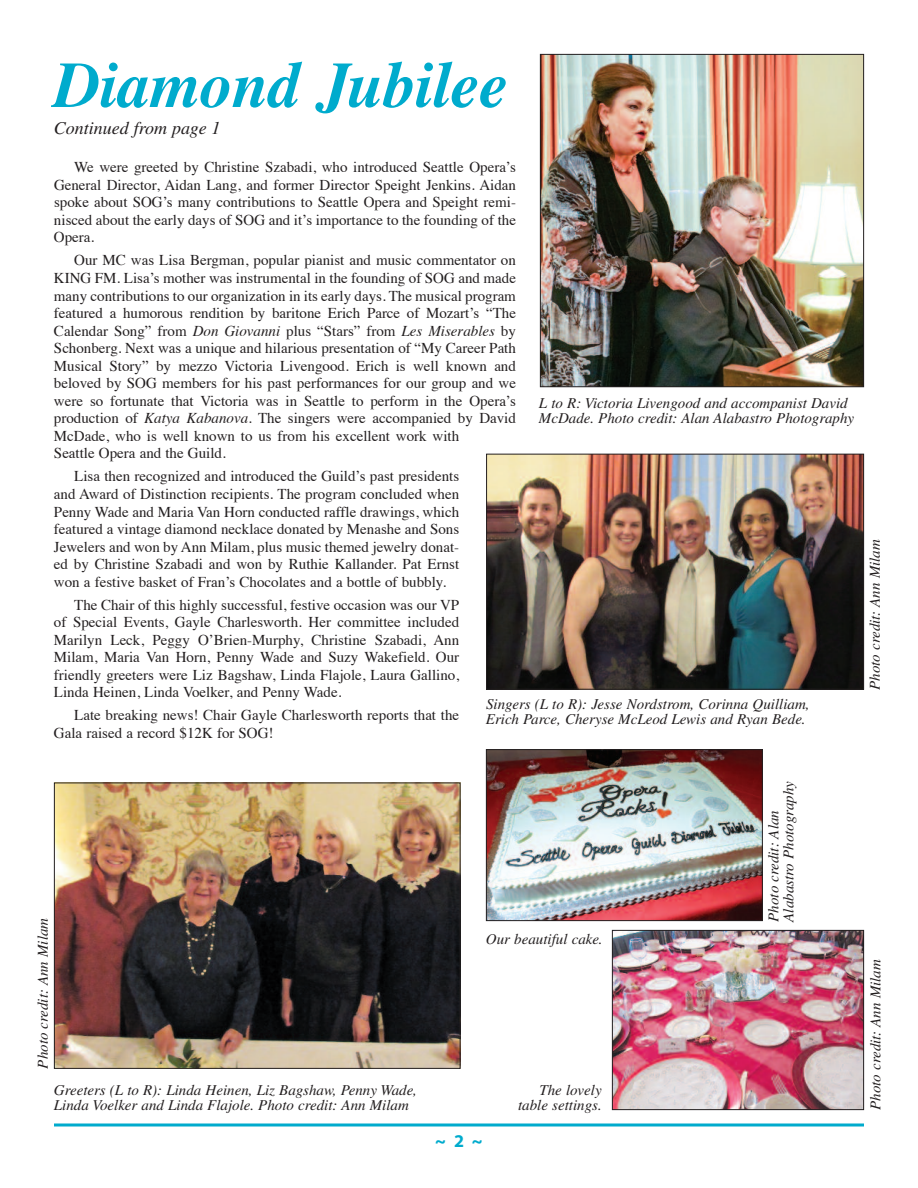
<style>
.page{position:relative;width:918px;height:1188px;background:#fff}
.page>*{position:absolute;margin:0;border:0;box-sizing:border-box;transform-origin:0 0}
.t1{font:italic 700 64.95px "Times";letter-spacing:-.005em;color:#00abcd}
.t2{font:italic 18px "Times";color:#231f20}
.t3{font:700 18px "Myriad";color:#00abcd}
.t4{font:15px/17.5px "Times";color:#231f20;text-align:justify}
.t5{font:italic 15px/15px "Times";color:#231f20}
.s1{font-style:italic}
</style>
<div class="page">
<hr style="left:54px;top:1124px;width:810px;height:2px;background:#00abcd">
<img style="left:542px;top:56px;width:320px;height:329px">
<div style="left:540px;top:54px;width:324px;height:333px;border:1px solid #231f20"></div>
<img style="left:56px;top:785px;width:403px;height:282px">
<div style="left:54px;top:783px;width:407px;height:286px;border:1px solid #231f20"></div>
<img style="left:488px;top:751px;width:273px;height:168px">
<div style="left:486px;top:749px;width:277px;height:172px;border:1px solid #231f20"></div>
<img style="left:488px;top:456px;width:374px;height:232px">
<div style="left:486px;top:454px;width:378px;height:236px;border:1px solid #231f20"></div>
<img style="left:614px;top:932px;width:248px;height:176px">
<div style="left:612px;top:930px;width:252px;height:180px;border:1px solid #231f20"></div>
<h1 class="t1" style="left:54px;top:62px;width:456px">Diamond Jubilee</h1>
<p class="t2" style="left:54px;top:122px;width:168px">Continued from page 1</p>
<p class="t4" style="left:54px;top:160px;width:464px;text-indent:20px">We were greeted by Christine Szabadi, who introduced Seattle Opera’s General Director, Aidan Lang, and former Director Speight Jenkins. Aidan spoke about SOG’s many contributions to Seattle Opera and Speight remi&shy;nisced about the early days of SOG and it’s importance to the founding of the Opera.</p>
<p class="t4" style="left:54px;top:253px;width:464px;text-align:left;text-indent:20px">Our MC was Lisa Bergman, popular pianist and music commentator on KING FM. Lisa’s mother was instrumental in the founding of SOG and made many contributions to our organization in its early days. The musical program featured a humorous rendition by baritone Erich Parce of Mozart’s “The Calendar Song” from <span class="s1">Don Giovanni</span> plus “Stars” from <span class="s1">Les Miserables</span> by Schonberg. Next was a unique and hilarious presentation of “My Career Path Musical Story” by mezzo Victoria Livengood. Erich is well known and beloved by SOG members for his past performances for our group and we were so fortunate that Victoria was in Seattle to perform in the Opera’s production of <span class="s1">Katya Kabanova</span>. The singers were accompanied by David McDade, who is well known to us from his excellent work with<br>Seattle Opera and the Guild.</p>
<p class="t4" style="left:54px;top:469px;width:407px;text-indent:20px">Lisa then recognized and introduced the Guild’s past presidents and Award of Distinction recipients. The program concluded when Penny Wade and Maria Van Horn conducted raffle drawings, which featured a vintage diamond necklace donated by Menashe and Sons Jewelers and won by Ann Milam, plus music themed jewelry donat&shy;ed by Christine Szabadi and won by Ruthie Kallander. Pat Ernst won a festive basket of Fran’s Chocolates and a bottle of bubbly.</p>
<p class="t4" style="left:54px;top:597px;width:407px;text-indent:20px">The Chair of this highly successful, festive occasion was our VP of Special Events, Gayle Charlesworth. Her committee included Marilyn Leck, Peggy O’Brien-Murphy, Christine Szabadi, Ann Milam, Maria Van Horn, Penny Wade and Suzy Wakefield. Our friendly greeters were Liz Bagshaw, Linda Flajole, Laura Gallino, Linda Heinen, Linda Voelker, and Penny Wade.</p>
<p class="t4" style="left:54px;top:708px;width:407px;text-indent:20px">Late breaking news! Chair Gayle Charlesworth reports that the<br>Gala raised a record $12K for SOG!</p>
<p class="t5" style="left:539px;top:396px;width:317px">L to R: Victoria Livengood and accompanist David<br>McDade. Photo credit: Alan Alabastro Photography</p>
<p class="t5" style="left:486px;top:698px;width:325px">Singers (L to R): Jesse Nordstrom, Corinna Quilliam,<br>Erich Parce, Cheryse McLeod Lewis and Ryan Bede.</p>
<p class="t5" style="left:869px;top:690px;width:152px;rotate:-90deg">Photo credit: Ann Milam</p>
<p class="t5" style="left:37px;top:1069px;width:152px;rotate:-90deg">Photo credit: Ann Milam</p>
<p class="t5" style="left:54px;top:1084px;width:365px">Greeters (L to R): Linda Heinen, Liz Bagshaw, Penny Wade,<br>Linda Voelker and Linda Flajole. Photo credit: Ann Milam</p>
<p class="t5" style="left:486px;top:933px;width:118px">Our beautiful cake.</p>
<p class="t3" style="left:435px;top:1134px;width:49px">~2~</p>
<p class="t5" style="left:518px;top:1084px;width:85px;text-align:right">The lovely table settings.</p>
<p class="t5" style="left:767px;top:922px;width:142px;rotate:-90deg">Photo credit: Alan<br>Alabastro Photography</p>
<p class="t5" style="left:869px;top:1110px;width:152px;rotate:-90deg">Photo credit: Ann Milam</p>
</div>
